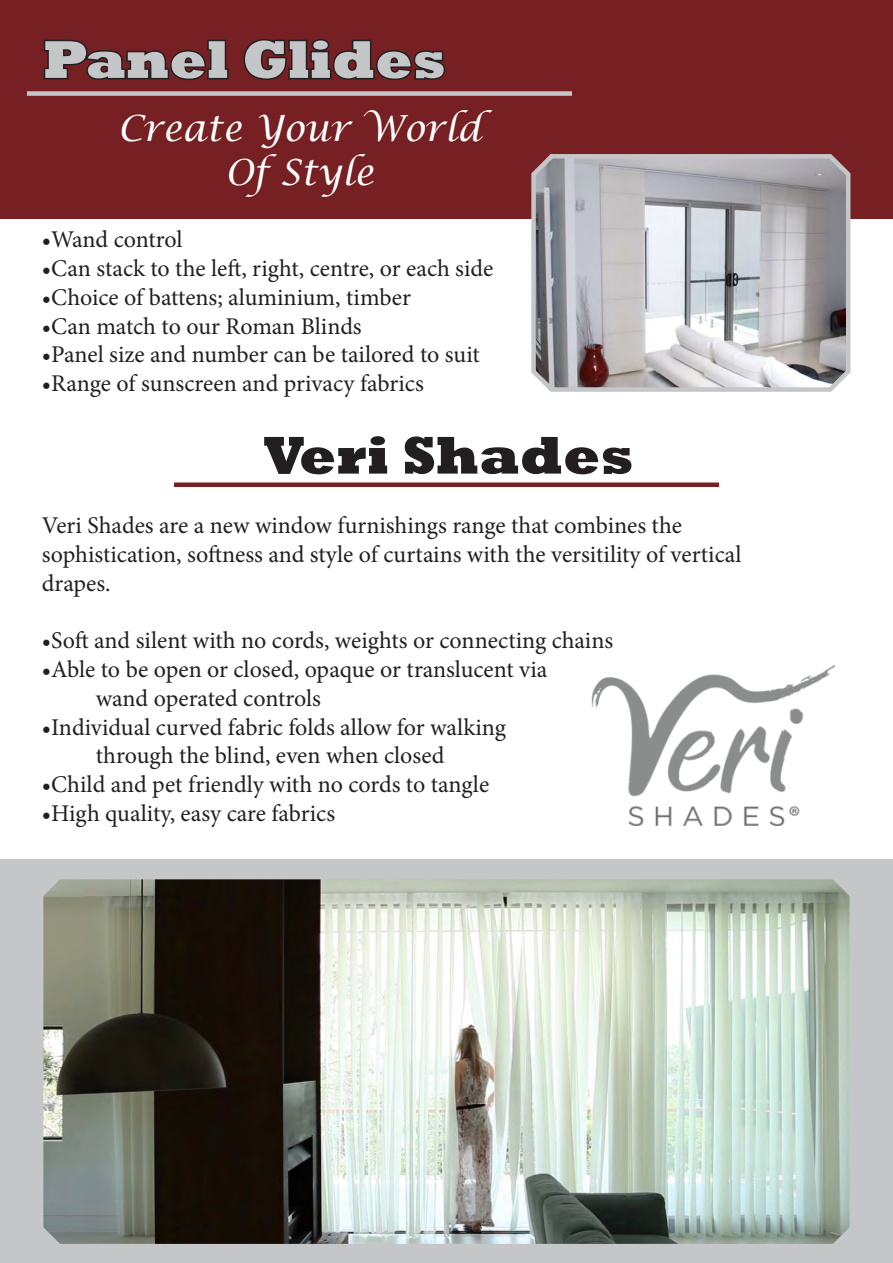
<style>
.page{position:relative;width:893px;height:1263px;background:#fff}
.page>*{position:absolute;margin:0;border:0;box-sizing:border-box;transform-origin:0 0}
.t1{font:800 54px "Rockwell";color:#c5c6c8}
.t2{font:800 54px "Rockwell";color:#231f20}
.t3{font:italic 36px "Lucida Calligraphy";color:#fff}
.t4{font:24px/28.8px "Minion Pro";color:#231f20}
</style>
<div class="page">
<div style="left:0;top:859px;width:893px;height:404px;background:#c5c6c8"></div>
<div style="left:0;top:0;width:893px;height:218px;background:#762023"></div>
<svg style="left:43px;top:39px;width:186px;height:42px"></svg>
<svg style="left:243px;top:39px;width:203px;height:42px"></svg>
<div style="left:27px;top:91px;width:545px;height:5px;background:#c5c6c8"></div>
<svg style="left:529px;top:154px;width:324px;height:238px;background:#b5b4b7"></svg>
<div style="left:174px;top:482px;width:545px;height:5px;background:#762023"></div>
<svg style="left:43px;top:879px;width:807px;height:365px;background:#99a095"></svg>
<img style="left:591px;top:665px;width:244px;height:161px">
<p class="t1" style="left:43px;top:29px;width:405px">Panel Glides</p>
<p class="t3" style="left:118px;top:107px;width:365px">Create Your World</p>
<p class="t3" style="left:225px;top:150px;width:150px">Of Style</p>
<p class="t4" style="left:42px;top:225px;width:142px">•Wand control</p>
<p class="t4" style="left:42px;top:254px;width:453px">•Can stack to the left, right, centre, or each side</p>
<p class="t4" style="left:42px;top:283px;width:371px">•Choice of battens; aluminium, timber</p>
<p class="t4" style="left:42px;top:312px;width:321px">•Can match to our Roman Blinds</p>
<p class="t4" style="left:42px;top:340px;width:439px">•Panel size and number can be tailored to suit</p>
<p class="t4" style="left:42px;top:369px;width:383px">•Range of sunscreen and privacy fabrics</p>
<p class="t2" style="left:264px;top:424px;width:372px">Veri Shades</p>
<p class="t4" style="left:42px;top:511px;width:701px">Veri Shades are a new window furnishings range that combines the sophistication, softness and style of curtains with the versitility of vertical drapes.</p>
<p class="t4" style="left:42px;top:626px;width:573px">•Soft and silent with no cords, weights or connecting chains</p>
<p class="t4" style="left:96px;top:655px;width:453px;text-indent:-54px">•Able to be open or closed, opaque or translucent via wand operated controls</p>
<p class="t4" style="left:42px;top:713px;width:466px;text-align:center">•Individual curved fabric folds allow for walking through the blind, even when closed</p>
<p class="t4" style="left:42px;top:770px;width:449px">•Child and pet friendly with no cords to tangle</p>
<p class="t4" style="left:42px;top:799px;width:295px">•High quality, easy care fabrics</p>
</div>
